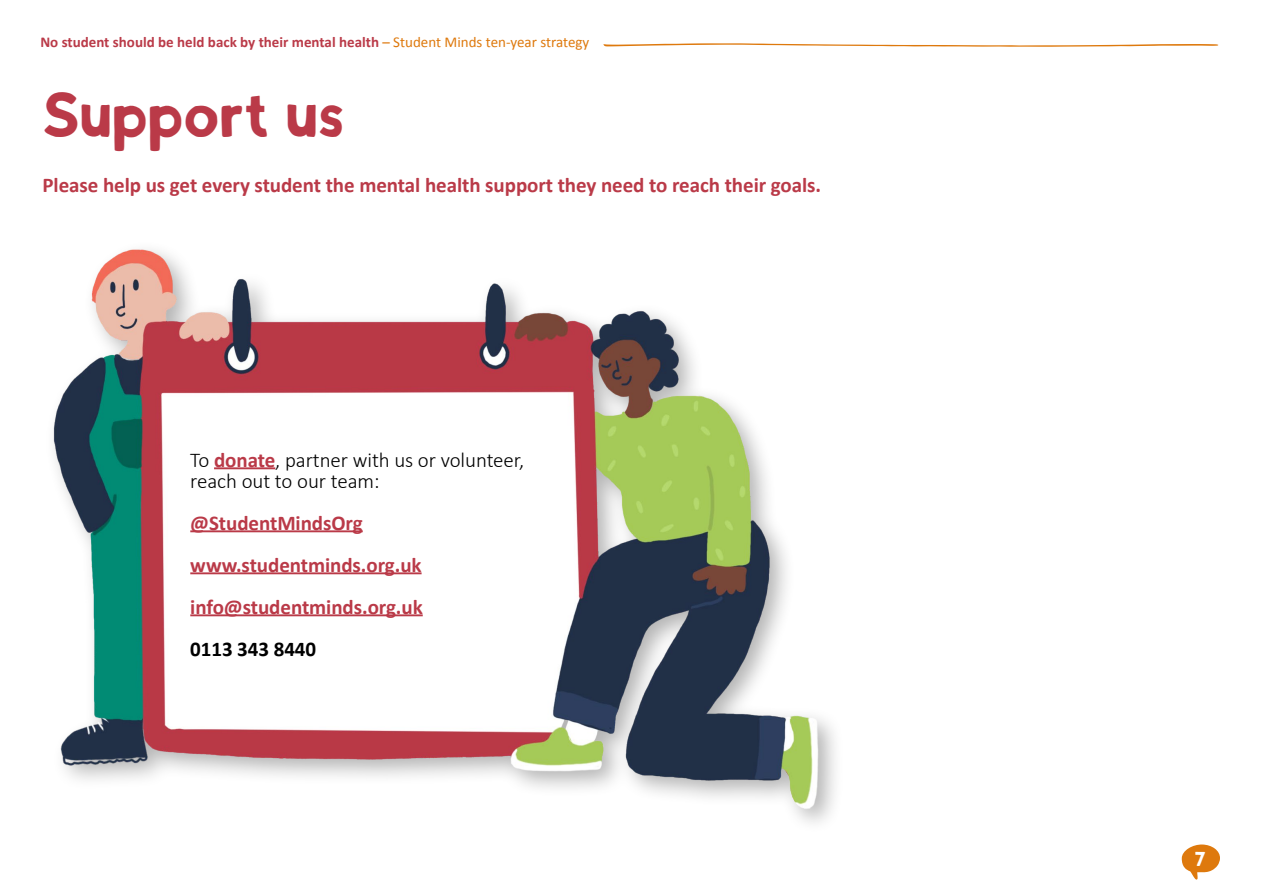
<style>
.page{position:relative;width:1263px;height:893px;background:#fff}
.page>*{position:absolute;margin:0;border:0;box-sizing:border-box;transform-origin:0 0}
.t1{font:45px "Test 1";letter-spacing:-.005em;color:#ba3a48}
.t2{font:700 21px "Calibri";letter-spacing:-.005em;color:#ba3a48}
.t3{font:300 21px/21px "Calibri";letter-spacing:-.005em;color:#000}
.t4{font:700 21px "Calibri";letter-spacing:-.005em;color:#000}
.t5{font:700 15px "Calibri";color:#ba3a48}
.t6{font:13.5px "Test 1";color:#fff}
.s1{font-weight:400;color:#de790d}
.s2{font-weight:700;color:#ba3a48}
</style>
<div class="page">
<svg style="left:603px;top:43px;width:615px;height:4px"></svg>
<svg style="left:1181px;top:844px;width:39px;height:35px"></svg>
<div style="left:45px;top:240px;width:799px;height:594px;background:#000;opacity:.3"></div>
<img style="left:45px;top:240px;width:777px;height:589px">
<hr style="left:214px;top:467px;width:61px;height:2px;background:#ba3a48">
<hr style="left:190px;top:530px;width:173px;height:2px;background:#ba3a48">
<hr style="left:190px;top:572px;width:232px;height:2px;background:#ba3a48">
<hr style="left:190px;top:614px;width:233px;height:2px;background:#ba3a48">
<p class="t5" style="left:40px;top:33px;width:550px">No student should be held back by their mental health <span class="s1">– Student Minds ten-year strategy</span></p>
<p class="t1" style="left:43px;top:95px;width:304px">SUPPORT US</p>
<p class="t2" style="left:43px;top:172px;width:780px">Please help us get every student the mental health support they need to reach their goals.</p>
<p class="t3" style="left:190px;top:448px;width:335px">To <span class="s2">donate</span>, partner with us or volunteer, reach out to our team:</p>
<p class="t2" style="left:190px;top:509px;width:174px">@StudentMindsOrg</p>
<p class="t2" style="left:190px;top:551px;width:233px">www.studentminds.org.uk</p>
<p class="t2" style="left:190px;top:593px;width:234px">info@studentminds.org.uk</p>
<p class="t4" style="left:190px;top:635px;width:127px">0113 343 8440</p>
<p class="t6" style="left:1195px;top:853px;width:13px">7</p>
</div>
